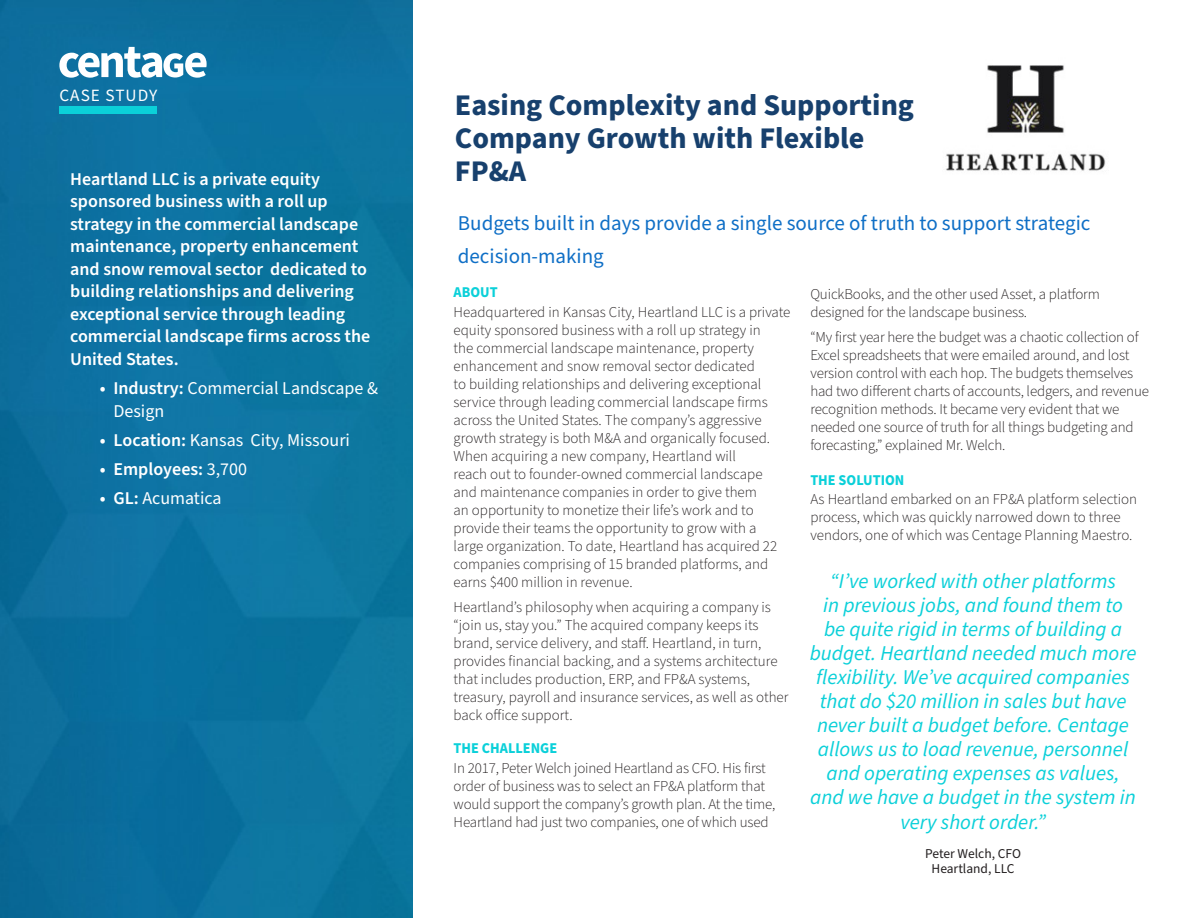
<style>
.page{position:relative;width:1188px;height:918px;background:#fff}
.page>*{position:absolute;margin:0;border:0;box-sizing:border-box;transform-origin:0 0}
.Blue_Header{font:700 30px/33px "Source Sans Pro";color:#17406d}
.t1{font:italic 21px/24.2px "Source Sans Pro";color:#0bd0d9;text-align:center}
.Blue_Header-2{font:21px/33px "Source Sans Pro";color:#0f6fc6}
.Blue_Bar_Area_Text{font:600 18px/22.5px "Source Sans Pro";color:#fff}
.t2{font:18px/22.5px "Source Sans Pro";color:#fff}
.t3{font:17.25px "Source Sans Pro";letter-spacing:.06em;color:#fff}
.Main_Bullet_Text{font:300 15px/18px "Source Sans Pro";color:#231f20}
.Green_Header{font:700 15px "Source Sans Pro";color:#0bd0d9;scale:.95 1}
.Quote_Name{font:13.5px/15px "Source Sans Pro";color:#231f20;text-align:center}
.s1{font-weight:600}
.s2{font-weight:400}
.s3{font-weight:700;color:#0bd0d9}
</style>
<div class="page">
<img style="left:0;top:0;width:413px;height:918px">
<div style="left:59px;top:107px;width:98px;height:7px;background:#0bd0d9"></div>
<svg style="left:59px;top:47px;width:148px;height:31px"></svg>
<img style="left:946px;top:65px;width:160px;height:106px">
<p class="t3" style="left:59px;top:84px;width:99px">CASE STUDY</p>
<p class="Blue_Bar_Area_Text" style="left:70px;top:168px;width:302px">Heartland LLC is a private equity sponsored business with a roll up strategy in the commercial landscape maintenance, property enhancement and snow removal sector dedicated to building relationships and delivering exceptional service through leading commercial landscape firms across the United States.</p>
<p class="t2" style="left:113px;top:377px;width:266px;text-indent:-14px"><span class="s1">• Industry:</span> Commercial Landscape &amp;<br>Design</p>
<p class="t2" style="left:100px;top:429px;width:252px"><span class="s1">• Location:</span> Kansas City, Missouri</p>
<p class="Blue_Bar_Area_Text" style="left:100px;top:458px;width:149px">• Employees: <span class="s2">3,700</span></p>
<p class="t2" style="left:100px;top:488px;width:123px"><span class="s1">• GL:</span> Acumatica</p>
<p class="Blue_Header" style="left:455px;top:89px;width:461px">Easing Complexity and Supporting<br>Company Growth with Flexible<br>FP&amp;A</p>
<p class="Blue_Header-2" style="left:458px;top:207px;width:634px">Budgets built in days provide a single source of truth to support strategic decision-making</p>
<p class="Green_Header" style="left:454px;top:282px;width:48px">ABOUT</p>
<p class="Main_Bullet_Text" style="left:454px;top:303px;width:338px">Headquartered in Kansas City, Heartland LLC is a private equity sponsored business with a roll up strategy in<br>the commercial landscape maintenance, property enhancement and snow removal sector dedicated<br>to building relationships and delivering exceptional service through leading commercial landscape firms across the United States. The company’s aggressive growth strategy is both M&amp;A and organically focused.<br>When acquiring a new company, Heartland will<br>reach out to founder-owned commercial landscape<br>and maintenance companies in order to give them<br>an opportunity to monetize their life’s work and to provide their teams the opportunity to grow with a<br>large organization. To date, Heartland has acquired 22 companies comprising of 15 branded platforms, and earns $400 million in revenue.</p>
<p class="Main_Bullet_Text" style="left:454px;top:598px;width:336px">Heartland’s philosophy when acquiring a company is “join us, stay you.” The acquired company keeps its brand, service delivery, and staff. Heartland, in turn, provides financial backing, and a systems architecture that includes production, ERP, and FP&amp;A systems, treasury, payroll and insurance services, as well as other back office support.</p>
<p class="Green_Header" style="left:454px;top:738px;width:111px">THE CHALLENGE</p>
<p class="Main_Bullet_Text" style="left:454px;top:759px;width:323px">In 2017, Peter Welch joined Heartland as CFO. His first order of business was to select an FP&amp;A platform that would support the company’s growth plan. At the time, Heartland had just two companies, one of which used</p>
<p class="Main_Bullet_Text" style="left:810px;top:285px;width:291px">QuickBooks, and the other used Asset, a platform designed for the landscape business.</p>
<p class="Main_Bullet_Text" style="left:810px;top:328px;width:340px">“My first year here the budget was a chaotic collection of Excel spreadsheets that were emailed around, and lost version control with each hop. The budgets themselves had two different charts of accounts, ledgers, and revenue recognition methods. It became very evident that we needed one source of truth for all things budgeting and forecasting,” explained Mr. Welch.</p>
<p class="Main_Bullet_Text" style="left:810px;top:471px;width:328px;line-height:19.5px"><span class="s3">THE SOLUTION<br></span>As Heartland embarked on an FP&amp;A platform selection</p>
<p class="Main_Bullet_Text" style="left:810px;top:509px;width:324px">process, which was quickly narrowed down to three vendors, one of which was Centage Planning Maestro.</p>
<p class="t1" style="left:810px;top:569px;width:328px">“I’ve worked with other platforms<br>in previous jobs, and found them to<br>be quite rigid in terms of building a budget. Heartland needed much more flexibility. We’ve acquired companies that do $20 million in sales but have never built a budget before. Centage allows us to load revenue, personnel and operating expenses as values, and we have a budget in the system in very short order.”</p>
<p class="Quote_Name" style="left:925px;top:846px;width:97px">Peter Welch, CFO<br>Heartland, LLC</p>
</div>
